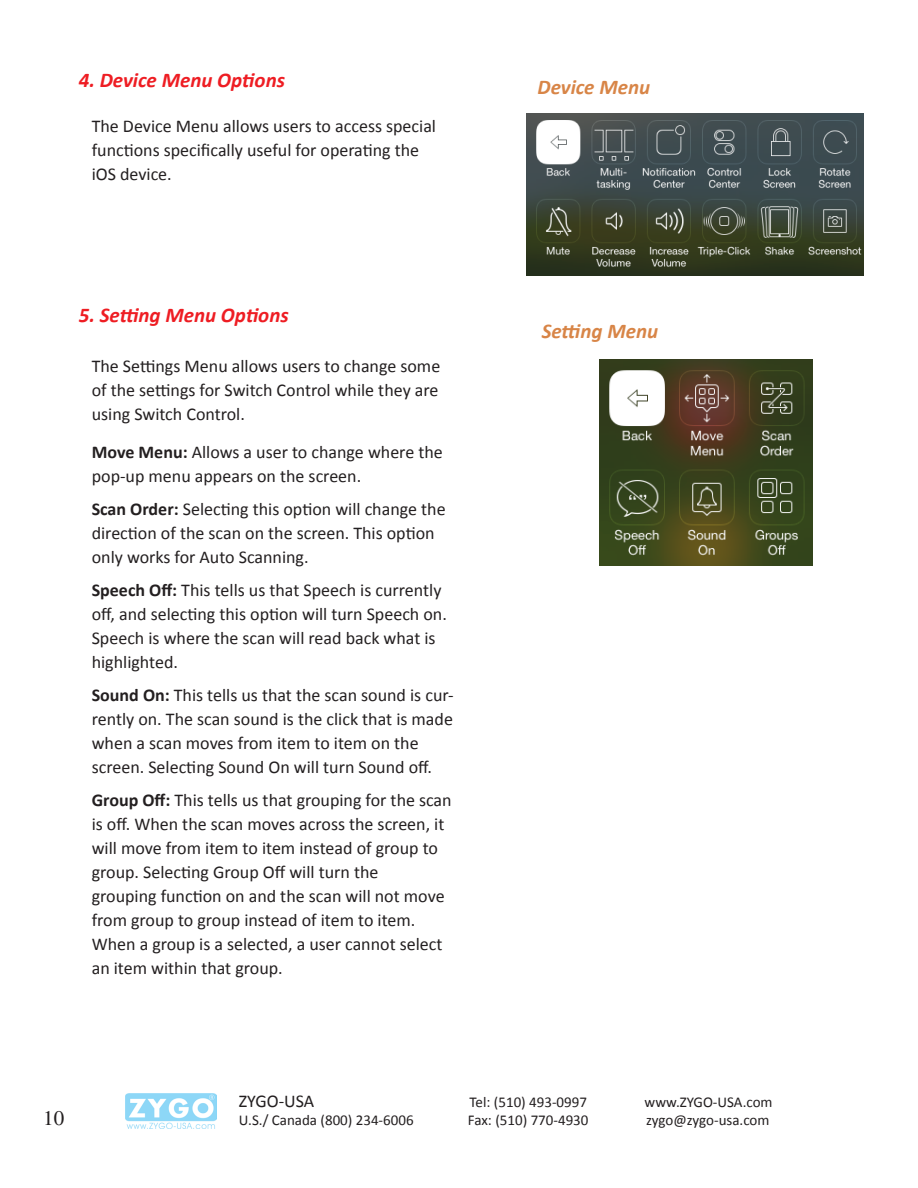
<style>
.page{position:relative;width:918px;height:1188px;background:#fff}
.page>*{position:absolute;margin:0;border:0;box-sizing:border-box;transform-origin:0 0}
.t1{font:italic 700 21px "Calibri";color:#ee1d23}
.t2{font:italic 700 21px "Calibri";color:#d88547}
.t3{font:21px "Times";color:#231f20}
.t4{font:18px/24px "Calibri";color:#231f20}
.t5{font:15px "Calibri";color:#231f20}
.s1{font-weight:700}
</style>
<div class="page">
<img style="left:125px;top:1094px;width:92px;height:35px">
<img style="left:527px;top:114px;width:337px;height:161px">
<img style="left:600px;top:360px;width:213px;height:206px">
<p class="t1" style="left:79px;top:67px;width:208px">4. Device Menu Options</p>
<p class="t2" style="left:537px;top:74px;width:114px">Device Menu</p>
<p class="t4" style="left:92px;top:114px;width:346px">The Device Menu allows users to access special functions specifically useful for operating the iOS device.</p>
<p class="t1" style="left:79px;top:302px;width:211px">5. Setting Menu Options</p>
<p class="t4" style="left:92px;top:354px;width:350px;text-align:justify">The Settings Menu allows users to change some of the settings for Switch Control while they are using Switch Control.</p>
<p class="t4" style="left:92px;top:439px;width:353px"><span class="s1">Move Menu:</span> Allows a user to change where the pop-up menu appears on the screen.</p>
<p class="t4" style="left:92px;top:496px;width:355px"><span class="s1">Scan Order:</span> Selecting this option will change the direction of the scan on the screen. This option only works for Auto Scanning.</p>
<p class="t4" style="left:92px;top:577px;width:357px"><span class="s1">Speech Off:</span> This tells us that Speech is currently off, and selecting this option will turn Speech on.<br>Speech is where the scan will read back what is highlighted.</p>
<p class="t4" style="left:92px;top:682px;width:364px"><span class="s1">Sound On:</span> This tells us that the scan sound is cur&shy;rently on. The scan sound is the click that is made when a scan moves from item to item on the screen. Selecting Sound On will turn Sound off.</p>
<p class="t4" style="left:92px;top:787px;width:362px"><span class="s1">Group Off:</span> This tells us that grouping for the scan is off. When the scan moves across the screen, it will move from item to item instead of group to group. Selecting Group Off will turn the</p>
<p class="t4" style="left:92px;top:883px;width:354px">grouping function on and the scan will not move from group to group instead of item to item.<br>When a group is a selected, a user cannot select an item within that group.</p>
<p class="t2" style="left:542px;top:318px;width:118px">Setting Menu</p>
<p class="t3" style="left:43px;top:1106px;width:22px">10</p>
<p class="t4" style="left:239px;top:1088px;width:77px">ZYGO-USA</p>
<p class="t5" style="left:470px;top:1093px;width:119px">Tel: (510) 493-0997</p>
<p class="t5" style="left:645px;top:1093px;width:129px">www.ZYGO-USA.com</p>
<p class="t5" style="left:239px;top:1111px;width:176px">U.S./ Canada (800) 234-6006</p>
<p class="t5" style="left:468px;top:1111px;width:122px">Fax: (510) 770-4930</p>
<p class="t5" style="left:646px;top:1111px;width:125px">zygo@zygo-usa.com</p>
</div>
